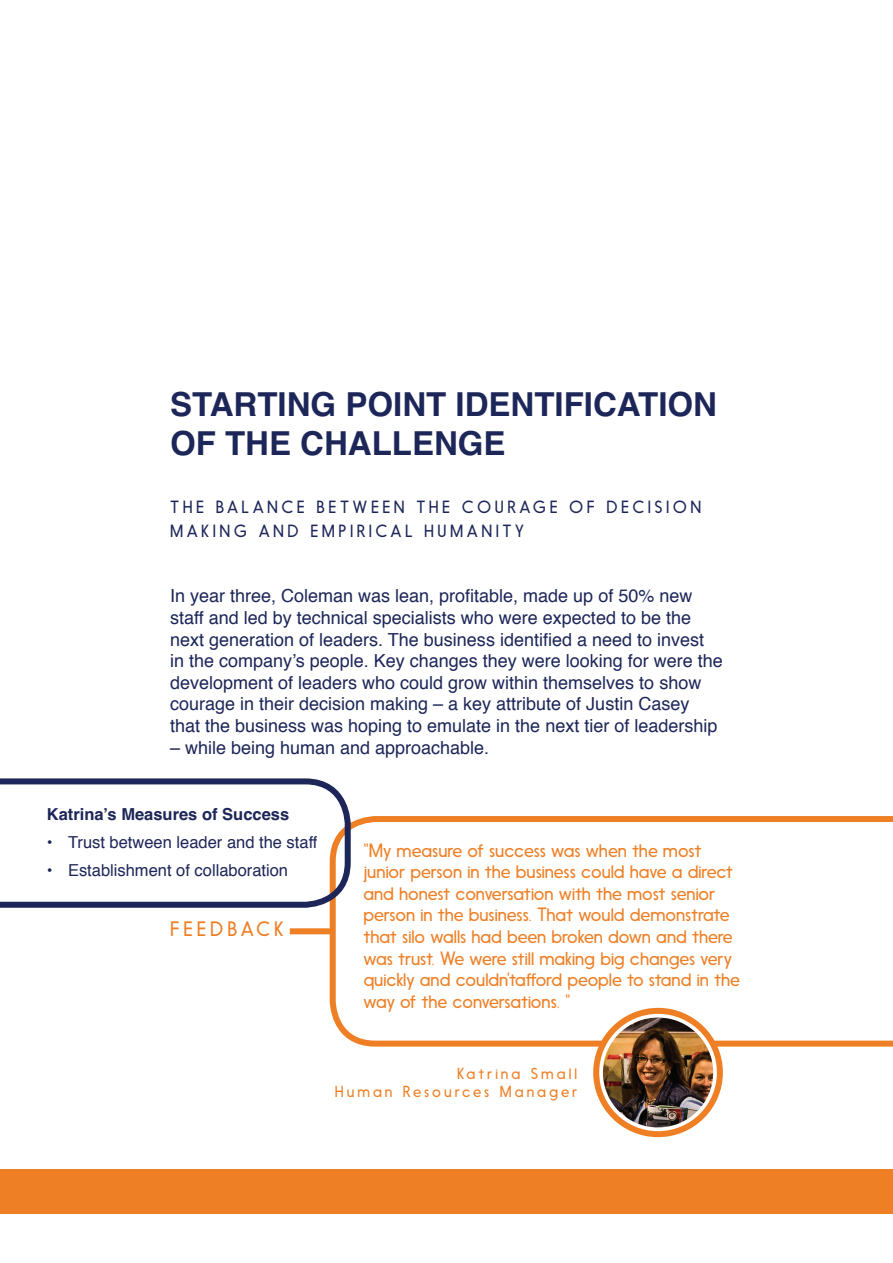
<style>
.page{position:relative;width:893px;height:1263px;background:#fff}
.page>*{position:absolute;margin:0;border:0;box-sizing:border-box;transform-origin:0 0}
.Heading2{font:700 33px/39px "Helvetica";color:#1d2658}
.IMportant_COpy_Orang{font:300 19.5px "Nanami Pro";letter-spacing:.2em;color:#ee7f25}
.Body_-_Blue{font:18px/21.6px "Helvetica";color:#1d2658}
.QUOTE__Orange{font:300 18px/21.6px "Nanami Pro";letter-spacing:-.005em;color:#ee7f25}
.Sub_Heading{font:300 16.5px/24px "Nanami Pro";letter-spacing:.21em;color:#1d2658}
.t1{font:16.5px "Helvetica";color:#1d2658}
.Questions{font:700 16.5px "Helvetica";color:#1d2658}
.IMportant_COpy_Orang-2{font:300 15px "Nanami Pro";letter-spacing:.2em;color:#ee7f25}
</style>
<div class="page">
<div style="left:0;top:1169px;width:893px;height:45px;background:#ee7f25"></div>
<svg style="left:330px;top:816px;width:563px;height:230px"></svg>
<svg style="left:0;top:778px;width:351px;height:130px"></svg>
<div style="left:290px;top:928px;width:44px;height:6px;background:#ee7f25"></div>
<svg style="left:596px;top:1011px;width:124px;height:123px"></svg>
<div style="left:593px;top:1008px;width:130px;height:129px;border:6px solid #ee7f25;border-radius:50%"></div>
<img style="left:603px;top:1017px;width:110px;height:110px;border-radius:55px">
<p class="Heading2" style="left:170px;top:385px;width:548px">STARTING POINT IDENTIFICATION<br>OF THE CHALLENGE</p>
<p class="Sub_Heading" style="left:170px;top:495px;width:533px">THE BALANCE BETWEEN THE COURAGE OF DECISION<br>MAKING AND EMPIRICAL HUMANITY</p>
<p class="Body_-_Blue" style="left:170px;top:586px;width:554px">In year three, Coleman was lean, profitable, made up of 50% new staff and led by technical specialists who were expected to be the next generation of leaders. The business identified a need to invest<br>in the company’s people. Key changes they were looking for were the development of leaders who could grow within themselves to show courage in their decision making – a key attribute of Justin Casey that the business was hoping to emulate in the next tier of leadership</p>
<p class="Body_-_Blue" style="left:170px;top:737px;width:321px">– while being human and approachable.</p>
<p class="Questions" style="left:47px;top:801px;width:244px">Katrina’s Measures of Success</p>
<p class="t1" style="left:47px;top:830px;width:272px">• Trust between leader and the staff</p>
<p class="t1" style="left:47px;top:858px;width:243px">• Establishment of collaboration</p>
<p class="IMportant_COpy_Orang" style="left:170px;top:918px;width:115px">FEEDBACK</p>
<p class="QUOTE__Orange" style="left:363px;top:839px;width:378px">“My measure of success was when the most junior person in the business could have a direct and honest conversation with the most senior person in the business. That would demonstrate that silo walls had been broken down and there was trust. We were still making big changes very quickly and couldn’tafford people to stand in the way of the conversations. “</p>
<p class="IMportant_COpy_Orang-2" style="left:457px;top:1065px;width:122px">Katrina Small</p>
<p class="IMportant_COpy_Orang-2" style="left:335px;top:1083px;width:244px">Human Resources Manager</p>
</div>
